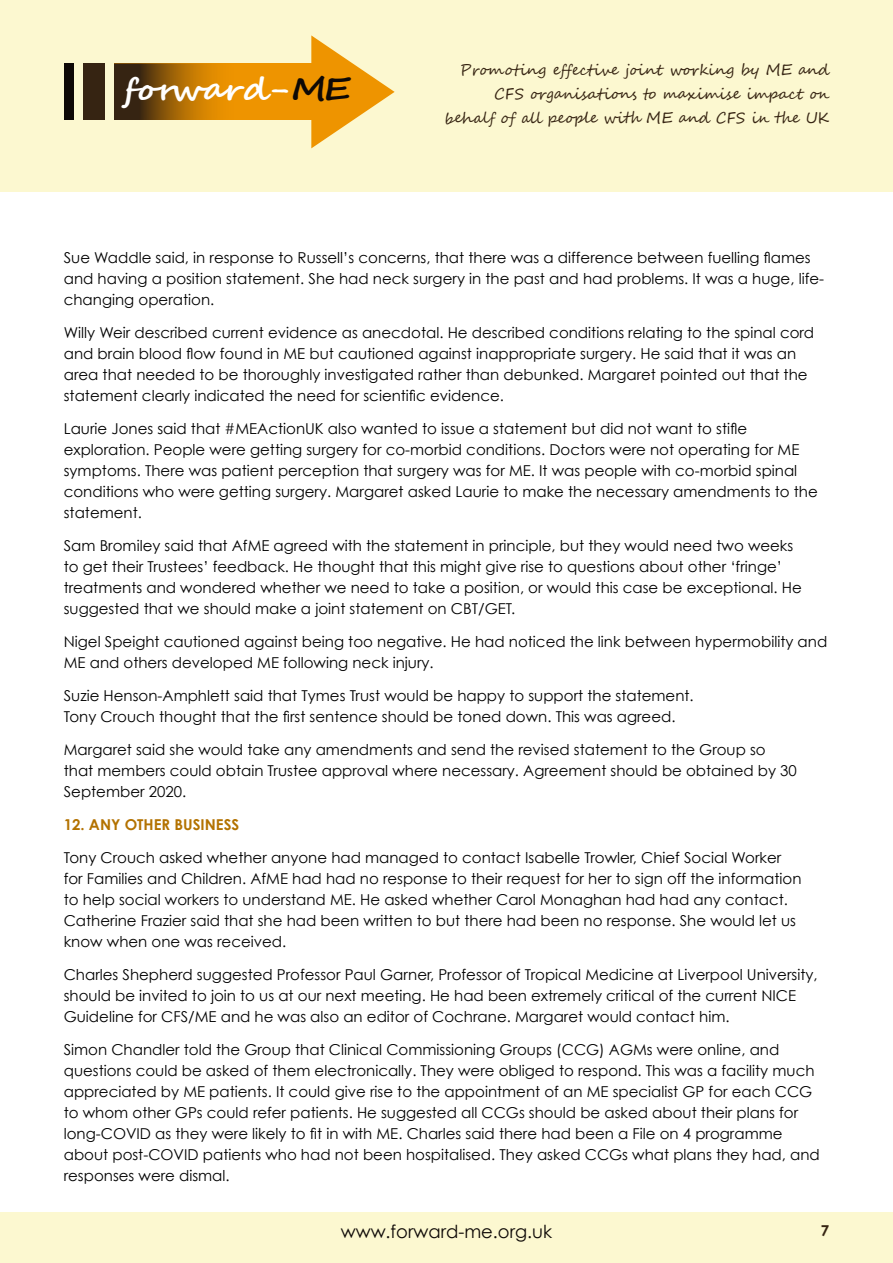
<style>
.page{position:relative;width:893px;height:1263px;background:#fff}
.page>*{position:absolute;margin:0;border:0;box-sizing:border-box;transform-origin:0 0}
.t1{font:700 31.05px "Segoe Script";color:#fff;scale:1.15 1}
.t2{font:18px "Century Gothic";color:#0e0906}
.t3{font:15px/21px "Century Gothic";color:#000}
.t4{font:15px/24px "Segoe Script";color:#362412;text-align:right}
.t5{font:700 15px "Century Gothic";color:#b37200}
.t6{font:700 15px "Century Gothic";color:#362412}
.s1{color:#0e0906}
</style>
<div class="page">
<div style="left:0;top:1212px;width:893px;height:51px;background:#fcf8d0"></div>
<div style="left:0;top:0;width:893px;height:191px;background:#fcf8d0"></div>
<div style="left:64px;top:64px;width:10px;height:56px;background:#0e0906"></div>
<div style="left:84px;top:64px;width:21px;height:56px;background:#362412"></div>
<div style="left:114px;top:64px;width:197px;height:56px;background:#ee9400"></div>
<svg style="left:311px;top:35px;width:84px;height:113px"></svg>
<svg style="left:114px;top:64px;width:103px;height:56px;background:#855409"></svg>
<h1 class="t1" style="left:122px;top:63px;width:200px">forward-<span class="s1">ME</span></h1>
<p class="t4" style="left:445px;top:58px;width:386px">Promoting effective joint working by ME and<br>CFS organisations to maximise impact on behalf of all people with ME and CFS in the UK</p>
<p class="t3" style="left:64px;top:247px;width:762px">Sue Waddle said, in response to Russell’s concerns, that there was a difference between fuelling flames and having a position statement. She had neck surgery in the past and had problems. It was a huge, life&shy;changing operation.</p>
<p class="t3" style="left:64px;top:322px;width:752px">Willy Weir described current evidence as anecdotal. He described conditions relating to the spinal cord and brain blood flow found in ME but cautioned against inappropriate surgery. He said that it was an area that needed to be thoroughly investigated rather than debunked. Margaret pointed out that the statement clearly indicated the need for scientific evidence.</p>
<p class="t3" style="left:64px;top:418px;width:756px">Laurie Jones said that #MEActionUK also wanted to issue a statement but did not want to stifle exploration. People were getting surgery for co-morbid conditions. Doctors were not operating for ME symptoms. There was patient perception that surgery was for ME. It was people with co-morbid spinal conditions who were getting surgery. Margaret asked Laurie to make the necessary amendments to the statement.</p>
<p class="t3" style="left:64px;top:535px;width:740px">Sam Bromiley said that AfME agreed with the statement in principle, but they would need two weeks to get their Trustees’ feedback. He thought that this might give rise to questions about other ‘fringe’ treatments and wondered whether we need to take a position, or would this case be exceptional. He suggested that we should make a joint statement on CBT/GET.</p>
<p class="t3" style="left:64px;top:631px;width:765px">Nigel Speight cautioned against being too negative. He had noticed the link between hypermobility and<br>ME and others developed ME following neck injury.</p>
<p class="t3" style="left:64px;top:685px;width:631px">Suzie Henson-Amphlett said that Tymes Trust would be happy to support the statement.<br>Tony Crouch thought that the first sentence should be toned down. This was agreed.</p>
<p class="t3" style="left:64px;top:739px;width:735px">Margaret said she would take any amendments and send the revised statement to the Group so that members could obtain Trustee approval where necessary. Agreement should be obtained by 30<br>September 2020.</p>
<p class="t5" style="left:64px;top:815px;width:177px">12. ANY OTHER BUSINESS</p>
<p class="t3" style="left:64px;top:847px;width:739px">Tony Crouch asked whether anyone had managed to contact Isabelle Trowler, Chief Social Worker for Families and Children. AfME had had no response to their request for her to sign off the information to help social workers to understand ME. He asked whether Carol Monaghan had had any contact.<br>Catherine Frazier said that she had been written to but there had been no response. She would let us know when one was received.</p>
<p class="t3" style="left:64px;top:964px;width:755px">Charles Shepherd suggested Professor Paul Garner, Professor of Tropical Medicine at Liverpool University, should be invited to join to us at our next meeting. He had been extremely critical of the current NICE<br>Guideline for CFS/ME and he was also an editor of Cochrane. Margaret would contact him.</p>
<p class="t3" style="left:64px;top:1039px;width:758px">Simon Chandler told the Group that Clinical Commissioning Groups (CCG) AGMs were online, and questions could be asked of them electronically. They were obliged to respond. This was a facility much appreciated by ME patients. It could give rise to the appointment of an ME specialist GP for each CCG to whom other GPs could refer patients. He suggested all CCGs should be asked about their plans for long-COVID as they were likely to fit in with ME. Charles said there had been a File on 4 programme about post-COVID patients who had not been hospitalised. They asked CCGs what plans they had, and responses were dismal.</p>
<p class="t2" style="left:341px;top:1221px;width:213px">www.forward-me.org.uk</p>
<p class="t6" style="left:821px;top:1221px;width:10px">7</p>
</div>
